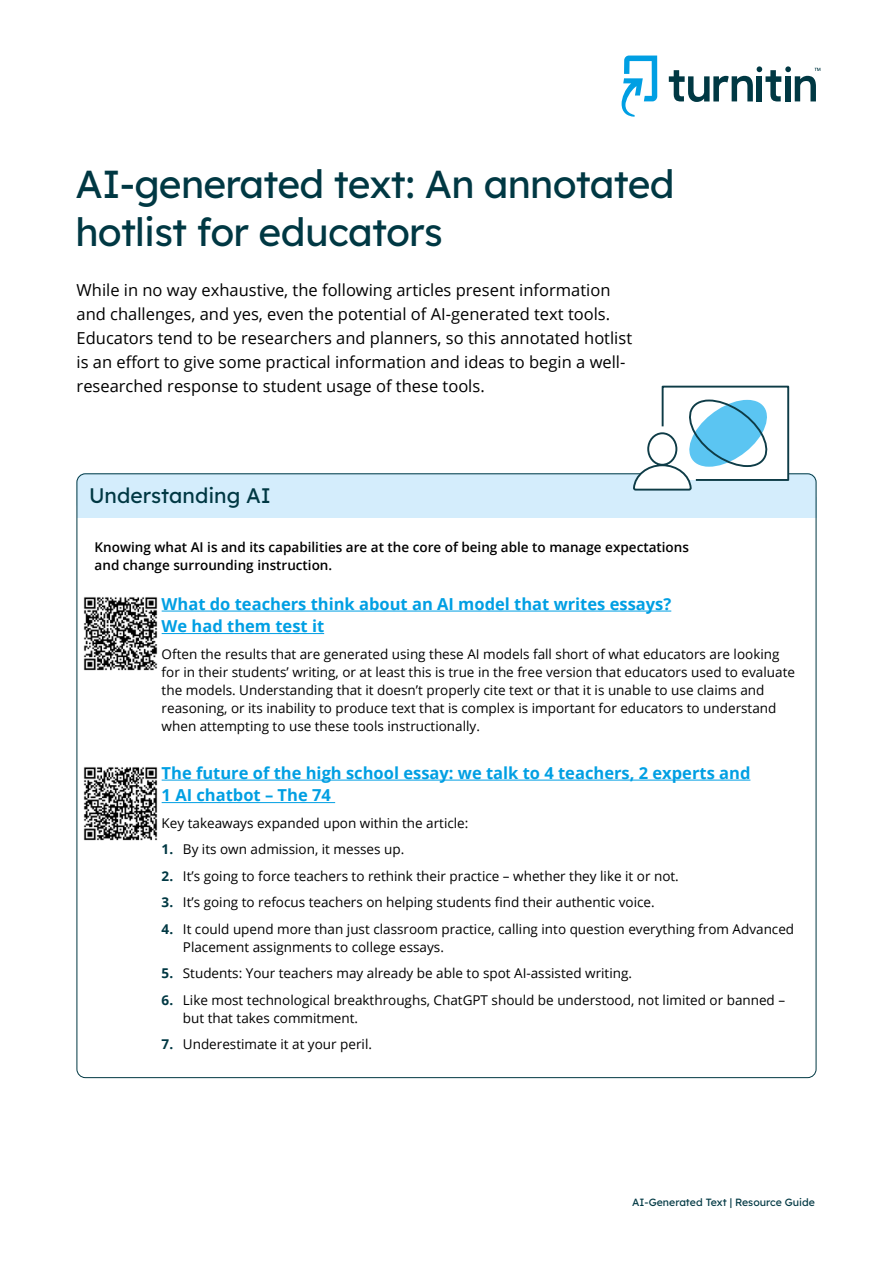
<style>
.page{position:relative;width:893px;height:1263px;background:#fff}
.page>*{position:absolute;margin:0;border:0;box-sizing:border-box;transform-origin:0 0}
.t1{font:39px/48px "Lexend Deca";letter-spacing:-.02em;color:#003843}
.t2{font:21px "Lexend Deca";color:#003843}
.t3{font:16.5px/24px "Open Sans";color:#000}
.t4{font:700 16.5px/22.5px "Open Sans";color:#009fe3}
.t5{font:13.5px/18px "Open Sans";color:#000}
.t6{font:600 13.5px/18px "Open Sans";color:#000}
.t7{font:10.5px "Lexend Deca";color:#003843}
.s1{font-weight:700;color:#003843}
</style>
<div class="page">
<div style="left:77px;top:473px;width:739px;height:39px;background:#d4edfc;border-radius:9px"></div>
<div style="left:77px;top:497px;width:739px;height:21px;background:#d4edfc"></div>
<svg style="left:622px;top:56px;width:35px;height:61px"></svg>
<svg style="left:669px;top:66px;width:151px;height:36px"></svg>
<hr style="left:162px;top:611px;width:509px;height:1px;background:#009fe3">
<hr style="left:162px;top:633px;width:162px;height:1px;background:#009fe3">
<hr style="left:162px;top:780px;width:588px;height:1px;background:#009fe3">
<hr style="left:162px;top:802px;width:173px;height:1px;background:#009fe3">
<img style="left:83px;top:597px;width:75px;height:74px">
<img style="left:83px;top:767px;width:75px;height:74px">
<svg style="left:634px;top:385px;width:156px;height:106px"></svg>
<h1 class="t1" style="left:75px;top:155px;width:601px">AI-generated text: An annotated hotlist for educators</h1>
<p class="t3" style="left:77px;top:277px;width:557px">While in no way exhaustive, the following articles present information and challenges, and yes, even the potential of AI-generated text tools.<br>Educators tend to be researchers and planners, so this annotated hotlist is an effort to give some practical information and ideas to begin a well&shy;researched response to student usage of these tools.</p>
<h2 class="t2" style="left:89px;top:478px;width:183px">Understanding AI</h2>
<p class="t6" style="left:95px;top:538px;width:596px">Knowing what AI is and its capabilities are at the core of being able to manage expectations and change surrounding instruction.</p>
<p class="t4" style="left:162px;top:592px;width:511px">What do teachers think about an AI model that writes essays?<br>We had them test it</p>
<p class="t5" style="left:162px;top:644px;width:635px">Often the results that are generated using these AI models fall short of what educators are looking for in their students’ writing, or at least this is true in the free version that educators used to evaluate the models. Understanding that it doesn’t properly cite text or that it is unable to use claims and reasoning, or its inability to produce text that is complex is important for educators to understand when attempting to use these tools instructionally.</p>
<p class="t4" style="left:162px;top:761px;width:590px">The future of the high school essay: we talk to 4 teachers, 2 experts and<br>1 AI chatbot – The 74</p>
<p class="t5" style="left:162px;top:814px;width:308px">Key takeaways expanded upon within the article:</p>
<p class="t5" style="left:162px;top:840px;width:244px"><span class="s1">1.</span> By its own admission, it messes up.</p>
<p class="t5" style="left:162px;top:867px;width:519px"><span class="s1">2.</span> It’s going to force teachers to rethink their practice – whether they like it or not.</p>
<p class="t5" style="left:162px;top:893px;width:495px"><span class="s1">3.</span> It’s going to refocus teachers on helping students find their authentic voice.</p>
<p class="t5" style="left:183px;top:920px;width:613px;text-indent:-21px"><span class="s1">4.</span> It could upend more than just classroom practice, calling into question everything from Advanced<br>Placement assignments to college essays.</p>
<p class="t5" style="left:162px;top:964px;width:472px"><span class="s1">5.</span> Students: Your teachers may already be able to spot AI-assisted writing.</p>
<p class="t5" style="left:183px;top:991px;width:604px;text-indent:-21px"><span class="s1">6.</span> Like most technological breakthroughs, ChatGPT should be understood, not limited or banned – but that takes commitment.</p>
<p class="t5" style="left:162px;top:1035px;width:212px"><span class="s1">7.</span> Underestimate it at your peril.</p>
<p class="t7" style="left:632px;top:1194px;width:184px">AI-Generated Text | Resource Guide</p>
</div>
